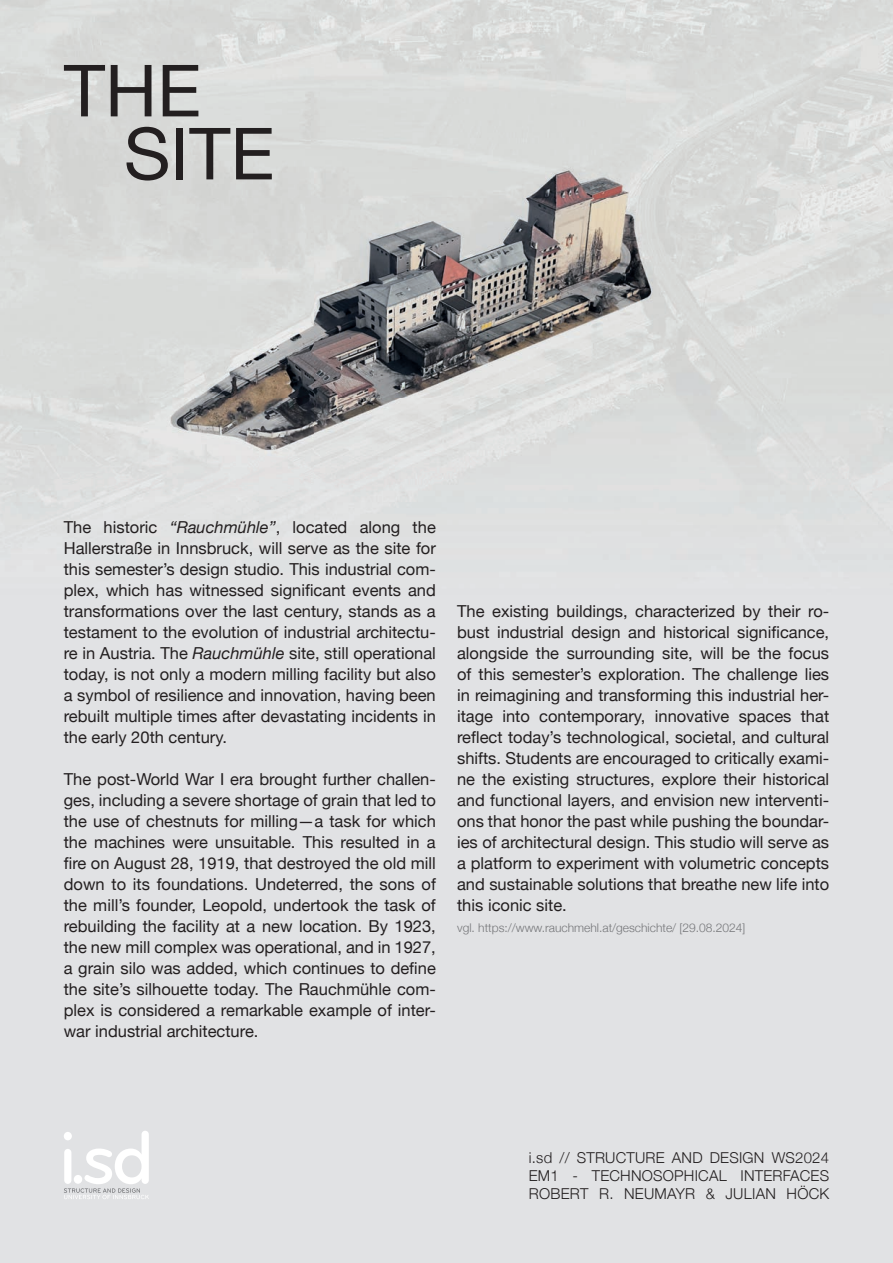
<style>
.page{position:relative;width:893px;height:1263px;background:#e1e2e4}
.page>*{position:absolute;margin:0;border:0;box-sizing:border-box;transform-origin:0 0}
.t1{font:72px/63px "Helvetica Neue";color:#231f20}
.t2{font:16.5px/21px "Helvetica Neue";color:#231f20;text-align:justify}
.t3{font:300 15px/18px "Helvetica Neue";letter-spacing:.015em;color:#231f20;text-align:justify}
.t4{font:300 12px "Helvetica Neue";color:#757679}
.s1{font-style:italic}
</style>
<div class="page">
<img style="left:0;top:0;width:893px;height:514px">
<svg style="left:64px;top:1131px;width:85px;height:68px"></svg>
<h1 class="t1" style="left:124px;top:63px;width:152px;text-indent:-60px">THE<br>SITE</h1>
<p class="t2" style="left:64px;top:517px;width:374px">The historic <span class="s1">“Rauchmühle”</span>, located along the Haller straße in Innsbruck, will serve as the site for this semester’s design studio. This industrial com&shy;plex, which has witnessed significant events and transformations over the last century, stands as a testament to the evolution of industrial architectu&shy;re in Austria. The <span class="s1">Rauchmühle</span> site, still operational today, is not only a modern milling facility but also a symbol of resilience and innovation, having been rebuilt multiple times after devastating incidents in the early 20th century.</p>
<p class="t2" style="left:64px;top:769px;width:374px">The post-World War I era brought further challen&shy;ges, including a severe shortage of grain that led to the use of chestnuts for milling—a task for which the machines were unsuitable. This resulted in a fire on August 28, 1919, that destroyed the old mill down to its foundations. Undeterred, the sons of the mill’s founder, Leopold, undertook the task of rebuilding the facility at a new location. By 1923, the new mill complex was operational, and in 1927, a grain silo was added, which continues to define the site’s silhouette today. The Rauchmühle com&shy;plex is considered a remarkable example of inter&shy;war industrial architecture.</p>
<p class="t2" style="left:457px;top:601px;width:374px">The existing buildings, characterized by their ro&shy;bust industrial design and historical significance, alongside the surrounding site, will be the focus of this semester’s exploration. The challenge lies in reimagining and transforming this industrial her&shy;itage into contemporary, innovative spaces that reflect today’s technological, societal, and cultural shifts. Students are encouraged to critically exami&shy;ne the existing structures, explore their historical and functional layers, and envision new interventi&shy;ons that honor the past while pushing the boundar&shy;ies of architectural design. This studio will serve as a platform to experiment with volumetric concepts and sustainable solutions that breathe new life into this iconic site.</p>
<p class="t4" style="left:457px;top:918px;width:290px">vgl. https://www.rauchmehl.at/geschichte/ [29.08.2024]</p>
<p class="t3" style="left:529px;top:1148px;width:302px">i.sd // STRUCTURE AND DESIGN WS2024<br>EM1 - TECHNOSOPHICAL INTERFACES ROBERT R. NEUMAYR &amp; JULIAN HÖCK</p>
</div>
